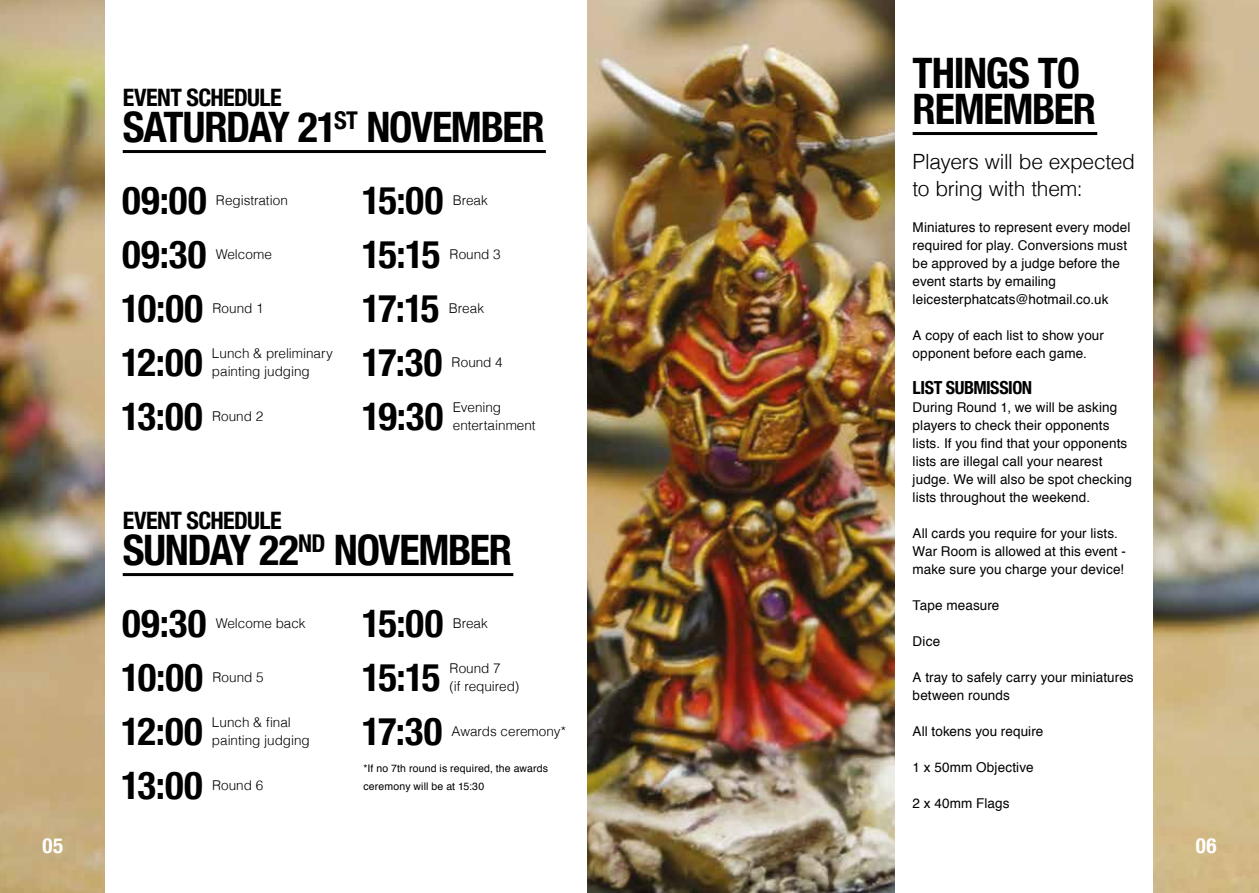
<style>
.page{position:relative;width:1259px;height:893px;background:#fff}
.page>*{position:absolute;margin:0;border:0;box-sizing:border-box;transform-origin:0 0}
.t1{font:700 condensed 42px/36px "Helvetica Neue";letter-spacing:-.03em;color:#000}
.t2{font:700 condensed 38.7px "Helvetica Neue";letter-spacing:-.02em;color:#000}
.t3{font:700 condensed 24px "Helvetica Neue";letter-spacing:-.025em;color:#000}
.t4{font:300 21px/27px "Helvetica";letter-spacing:-.015em;color:#000}
.t5{font:700 condensed 21px "Helvetica Neue";color:#fff}
.t6{font:700 condensed 18px "Helvetica Neue";letter-spacing:-.025em;color:#000}
.t7{font:13.5px/18px "Helvetica";letter-spacing:.005em;color:#000}
.t8{font:300 13.5px/18px "Helvetica";color:#000}
.t9{font:10.5px/18px "Helvetica";letter-spacing:.015em;color:#000}
</style>
<div class="page">
<img style="left:0;top:0;width:1259px;height:893px">
<div style="left:106px;top:0;width:481px;height:893px;background:#fff"></div>
<div style="left:895px;top:0;width:258px;height:893px;background:#fff"></div>
<hr style="left:123px;top:150px;width:423px;height:3px;background:#000">
<hr style="left:912px;top:132px;width:185px;height:3px;background:#000">
<hr style="left:123px;top:573px;width:390px;height:3px;background:#000">
<h3 class="t3" style="left:123px;top:77px;width:160px">EVENT SCHEDULE</h3>
<h1 class="t1" style="left:123px;top:106px;width:423px">SATURDAY 21<sup>ST</sup> NOVEMBER</h1>
<h2 class="t2" style="left:122px;top:168px;width:86px">09:00</h2>
<p class="t8" style="left:216px;top:190px;width:73px">Registration</p>
<h2 class="t2" style="left:122px;top:222px;width:86px">09:30</h2>
<p class="t8" style="left:216px;top:244px;width:58px">Welcome</p>
<h2 class="t2" style="left:121px;top:276px;width:84px">10:00</h2>
<p class="t8" style="left:212px;top:298px;width:53px">Round 1</p>
<h2 class="t2" style="left:121px;top:330px;width:83px">12:00</h2>
<p class="t8" style="left:212px;top:343px;width:122px">Lunch &amp; preliminary painting judging</p>
<h2 class="t2" style="left:121px;top:384px;width:83px">13:00</h2>
<p class="t8" style="left:212px;top:406px;width:53px">Round 2</p>
<h2 class="t2" style="left:362px;top:168px;width:83px">15:00</h2>
<p class="t8" style="left:453px;top:190px;width:37px">Break</p>
<h2 class="t2" style="left:362px;top:222px;width:80px">15:15</h2>
<p class="t8" style="left:449px;top:244px;width:53px">Round 3</p>
<h2 class="t2" style="left:362px;top:276px;width:79px">17:15</h2>
<p class="t8" style="left:449px;top:298px;width:37px">Break</p>
<h2 class="t2" style="left:362px;top:330px;width:82px">17:30</h2>
<p class="t8" style="left:451px;top:352px;width:53px">Round 4</p>
<h2 class="t2" style="left:362px;top:384px;width:83px">19:30</h2>
<p class="t8" style="left:453px;top:397px;width:84px">Evening entertainment</p>
<h3 class="t3" style="left:123px;top:500px;width:160px">EVENT SCHEDULE</h3>
<h1 class="t1" style="left:123px;top:529px;width:391px">SUNDAY 22<sup>ND</sup> NOVEMBER</h1>
<h2 class="t2" style="left:122px;top:591px;width:86px">09:30</h2>
<p class="t8" style="left:216px;top:613px;width:91px">Welcome back</p>
<h2 class="t2" style="left:121px;top:645px;width:84px">10:00</h2>
<p class="t8" style="left:212px;top:667px;width:53px">Round 5</p>
<h2 class="t2" style="left:121px;top:699px;width:83px">12:00</h2>
<p class="t8" style="left:212px;top:712px;width:99px">Lunch &amp; final painting judging</p>
<h2 class="t2" style="left:121px;top:753px;width:83px">13:00</h2>
<p class="t8" style="left:212px;top:775px;width:53px">Round 6</p>
<h2 class="t2" style="left:362px;top:591px;width:83px">15:00</h2>
<p class="t8" style="left:453px;top:613px;width:37px">Break</p>
<h2 class="t2" style="left:362px;top:645px;width:80px">15:15</h2>
<p class="t8" style="left:449px;top:658px;width:71px">Round 7<br>(if required)</p>
<h2 class="t2" style="left:362px;top:699px;width:82px">17:30</h2>
<p class="t8" style="left:451px;top:721px;width:116px">Awards ceremony*</p>
<p class="t9" style="left:363px;top:759px;width:186px">*If no 7th round is required, the awards ceremony will be at 15:30</p>
<h1 class="t1" style="left:912px;top:52px;width:185px">THINGS TO<br>REMEMBER</h1>
<h3 class="t4" style="left:912px;top:146px;width:224px">Players will be expected to bring with them:</h3>
<p class="t7" style="left:912px;top:218px;width:219px">Miniatures to represent every model required for play. Conversions must be approved by a judge before the event starts by emailing leicesterphatcats@hotmail.co.uk</p>
<p class="t7" style="left:912px;top:326px;width:193px">A copy of each list to show your opponent before each game.</p>
<h3 class="t6" style="left:912px;top:372px;width:121px">LIST SUBMISSION</h3>
<p class="t7" style="left:912px;top:398px;width:221px">During Round 1, we will be asking players to check their opponents lists. If you find that your opponents lists are illegal call your nearest judge. We will also be spot checking lists throughout the weekend.</p>
<p class="t7" style="left:912px;top:524px;width:215px">All cards you require for your lists.<br>War Room is allowed at this event - make sure you charge your device!</p>
<p class="t7" style="left:912px;top:596px;width:88px">Tape measure</p>
<p class="t7" style="left:912px;top:632px;width:29px">Dice</p>
<p class="t7" style="left:912px;top:668px;width:223px">A tray to safely carry your miniatures between rounds</p>
<p class="t7" style="left:912px;top:722px;width:132px">All tokens you require</p>
<p class="t7" style="left:912px;top:758px;width:122px">1 x 50mm Objective</p>
<p class="t7" style="left:912px;top:794px;width:98px">2 x 40mm Flags</p>
<h3 class="t5" style="left:43px;top:828px;width:22px">05</h3>
<h3 class="t5" style="left:1195px;top:828px;width:22px">06</h3>
</div>
